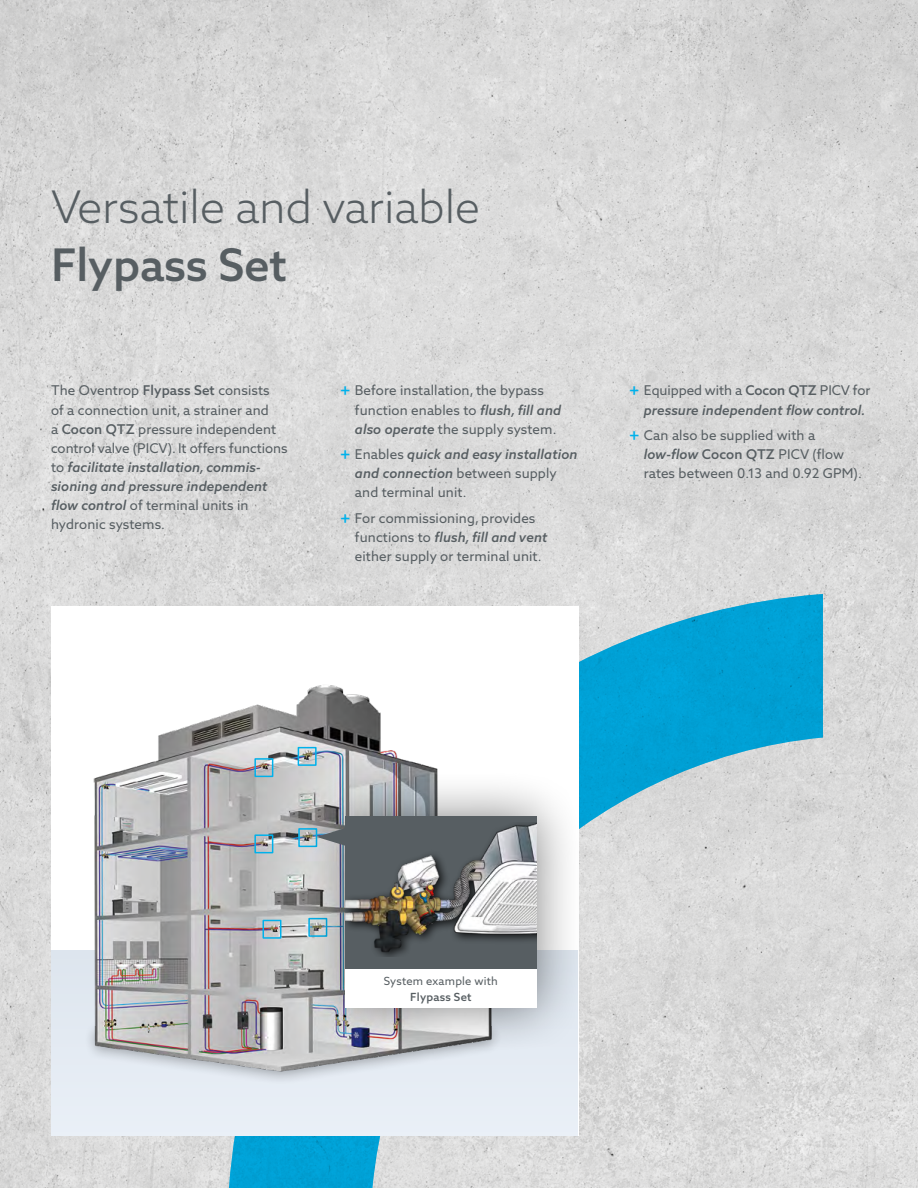
<style>
.page{position:relative;width:918px;height:1188px;background:#fff}
.page>*{position:absolute;margin:0;border:0;box-sizing:border-box;transform-origin:0 0}
.OV_DE_H2_30pt{font:300 45px/57.4px "Azo Sans 2";color:#575e62}
.OV_DE_Fließtext_9pt{font:13.5px/19.2px "Azo Sans 2";letter-spacing:.01em;color:#575e62}
.t1{font:italic 500 13.5px/19.2px "Azo Sans 2";letter-spacing:.01em;color:#575e62}
.OV_DE_Bildunterschri{font:11.25px/15.9px "Azo Sans 2";letter-spacing:.02em;color:#575e62;text-align:center}
.s1{font-weight:500}
.s2{font-weight:500;font-style:italic}
.s3{font-weight:500;font-size:17.25px;color:#00b1eb}
.s4{font-style:normal;font-size:17.25px;color:#00b1eb}
.s5{font-weight:400;font-style:normal}
.s6{font-style:normal}
</style>
<div class="page">
<img style="left:0;top:0;width:917px;height:1188px">
<svg style="left:229px;top:594px;width:594px;height:594px;background:#a0cad8"></svg>
<div style="left:51px;top:606px;width:527px;height:529px;background:#fff"></div>
<div style="left:51px;top:950px;width:527px;height:185px;background:#e7eef5"></div>
<img style="left:88px;top:685px;width:366px;height:393px">
<div style="left:254px;top:834px;width:19px;height:19px;border:2px solid #00b1eb"></div>
<div style="left:254px;top:758px;width:19px;height:19px;border:2px solid #00b1eb"></div>
<div style="left:298px;top:747px;width:19px;height:19px;border:2px solid #00b1eb"></div>
<div style="left:263px;top:920px;width:18px;height:19px;border:2px solid #00b1eb"></div>
<div style="left:298px;top:769px;width:286px;height:286px;background:#000;opacity:.5"></div>
<div style="left:345px;top:816px;width:192px;height:192px;background:#575e62"></div>
<svg style="left:317px;top:828px;width:28px;height:18px"></svg>
<img style="left:345px;top:823px;width:192px;height:134px">
<div style="left:345px;top:969px;width:192px;height:39px;background:#fff"></div>
<hr style="left:917px;top:0;width:1px;height:1188px;background:#575e62">
<p class="OV_DE_H2_30pt" style="left:51px;top:179px;width:430px">Versatile and variable<br><span class="s1">Flypass Set</span></p>
<p class="OV_DE_Fließtext_9pt" style="left:51px;top:381px;width:238px">The Oventrop <span class="s1">Flypass Set</span> consists<br>of a connection unit, a strainer and<br>a <span class="s1">Cocon QTZ</span> pressure independent control valve (PICV). It offers functions to <span class="s2">facilitate installation, commis&shy;sioning and pressure independent flow control</span> of terminal units in hydronic systems.</p>
<p class="OV_DE_Fließtext_9pt" style="left:355px;top:381px;width:208px;text-indent:-15px"><span class="s3">+</span> Before installation, the bypass function enables to <span class="s2">flush, fill and also operate</span> the supply system.</p>
<p class="t1" style="left:355px;top:445px;width:224px;text-indent:-15px"><span class="s4">+</span> <span class="s5">Enables</span> quick and easy installation and connection <span class="s5">between supply and terminal unit.</span></p>
<p class="OV_DE_Fließtext_9pt" style="left:355px;top:509px;width:194px;text-indent:-15px"><span class="s3">+</span> For commissioning, provides functions to <span class="s2">flush, fill and vent </span>either supply or terminal unit.</p>
<p class="t1" style="left:644px;top:381px;width:228px;text-indent:-15px"><span class="s4">+</span> <span class="s5">Equipped with a</span> <span class="s6">Cocon QTZ</span> <span class="s5">PICV for </span>pressure independent flow control.</p>
<p class="OV_DE_Fließtext_9pt" style="left:644px;top:426px;width:219px;text-indent:-15px"><span class="s3">+</span> Can also be supplied with a <span class="s2">low-flow</span> <span class="s1">Cocon QTZ</span> PICV (flow rates between 0.13 and 0.92 GPM).</p>
<p class="OV_DE_Bildunterschri" style="left:384px;top:973px;width:115px">System example with<br><span class="s1">Flypass Set</span></p>
</div>
